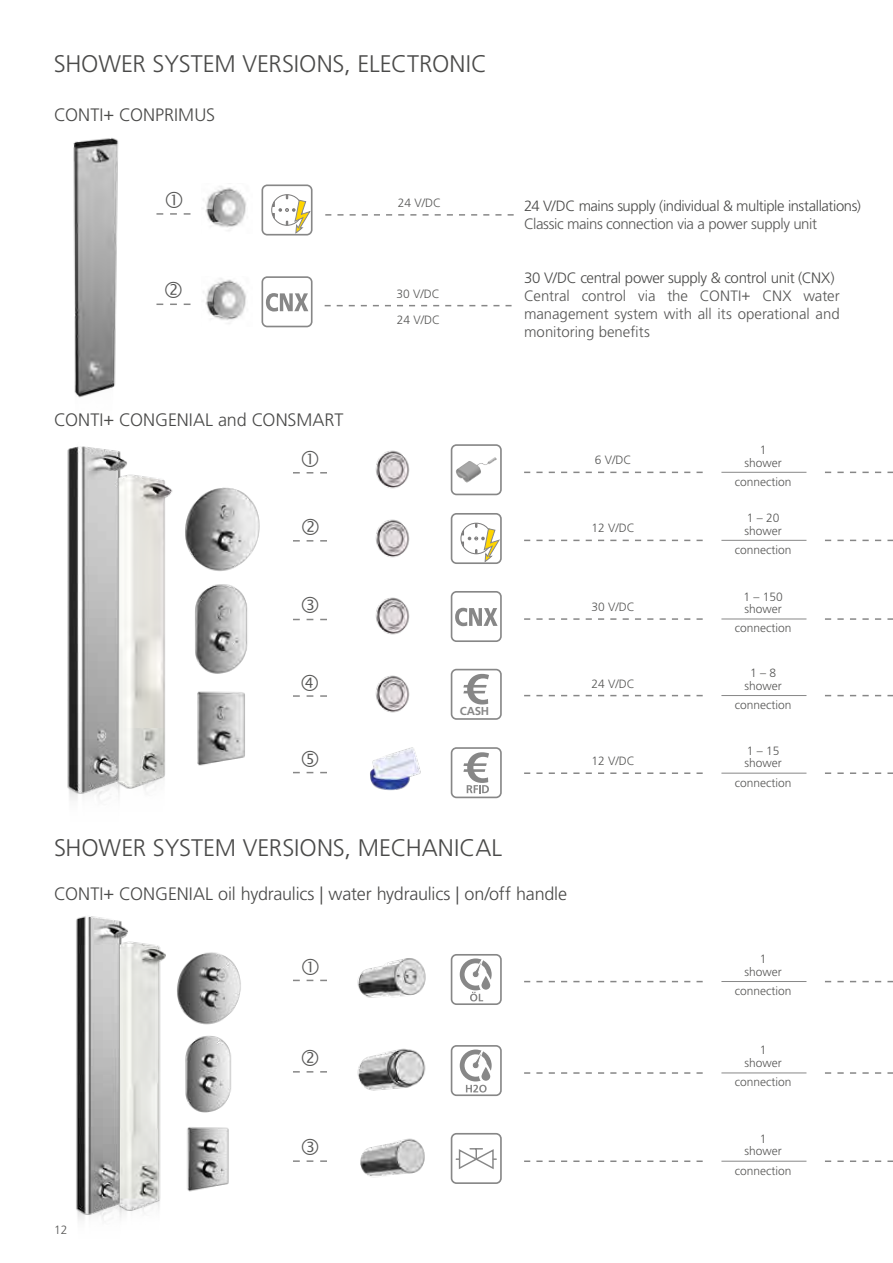
<style>
.page{position:relative;width:893px;height:1263px;background:#fff}
.page>*{position:absolute;margin:0;border:0;box-sizing:border-box;transform-origin:0 0}
.t1{font:300 24px "Frutiger LT Pro";color:#4a4a49}
.t2{font:300 18px "Frutiger LT Pro";letter-spacing:-.01em;color:#4a4a49}
.t3{font:300 15px/18px "Frutiger LT Pro";letter-spacing:-.01em;color:#575756;text-align:justify}
.t4{font:300 15px "Frutiger LT Pro";letter-spacing:-.025em;color:#4a4a49}
.t5{font:300 14.85px "Frutiger LT Pro";letter-spacing:-.03em;color:#4a4a49}
.t6{font:300 12px/12.8px "Frutiger LT Pro";color:#575756;text-align:center}
.t7{font:700 11.55px "Frutiger LT Pro";color:#878787}
</style>
<div class="page">
<img style="left:73px;top:138px;width:46px;height:260px">
<img style="left:67px;top:446px;width:53px;height:354px">
<img style="left:84px;top:452px;width:87px;height:344px">
<svg style="left:156px;top:304px;width:34px;height:1px"></svg>
<img style="left:76px;top:916px;width:46px;height:305px">
<img style="left:90px;top:922px;width:74px;height:294px">
<img style="left:164px;top:952px;width:77px;height:73px">
<img style="left:185px;top:1035px;width:46px;height:78px">
<img style="left:187px;top:1127px;width:42px;height:65px">
<svg style="left:451px;top:954px;width:51px;height:51px"></svg>
<svg style="left:481px;top:976px;width:9px;height:14px"></svg>
<svg style="left:451px;top:1045px;width:51px;height:51px"></svg>
<svg style="left:481px;top:1067px;width:9px;height:14px"></svg>
<svg style="left:451px;top:1133px;width:51px;height:51px"></svg>
<img style="left:357px;top:958px;width:69px;height:40px">
<img style="left:357px;top:1048px;width:69px;height:43px">
<svg style="left:325px;top:305px;width:187px;height:1px"></svg>
<svg style="left:325px;top:214px;width:189px;height:2px"></svg>
<svg style="left:261px;top:184px;width:52px;height:51px"></svg>
<svg style="left:261px;top:276px;width:52px;height:51px"></svg>
<img style="left:203px;top:186px;width:44px;height:45px">
<img style="left:203px;top:278px;width:44px;height:46px">
<img style="left:171px;top:487px;width:89px;height:84px">
<img style="left:195px;top:584px;width:53px;height:90px">
<svg style="left:524px;top:981px;width:179px;height:1px"></svg>
<svg style="left:524px;top:1072px;width:179px;height:2px"></svg>
<svg style="left:524px;top:1160px;width:179px;height:2px"></svg>
<svg style="left:293px;top:1160px;width:34px;height:2px"></svg>
<img style="left:360px;top:1138px;width:65px;height:40px">
<img style="left:197px;top:691px;width:48px;height:75px">
<svg style="left:825px;top:981px;width:68px;height:1px"></svg>
<svg style="left:825px;top:1072px;width:68px;height:2px"></svg>
<svg style="left:825px;top:1160px;width:68px;height:2px"></svg>
<hr style="left:721px;top:981px;width:85px;height:1px;background:#878787">
<hr style="left:721px;top:1072px;width:85px;height:1px;background:#878787">
<hr style="left:721px;top:1161px;width:85px;height:1px;background:#878787">
<img style="left:375px;top:450px;width:35px;height:39px">
<svg style="left:451px;top:747px;width:51px;height:51px"></svg>
<svg style="left:451px;top:669px;width:51px;height:51px"></svg>
<img style="left:375px;top:519px;width:35px;height:39px">
<img style="left:375px;top:597px;width:35px;height:38px">
<img style="left:375px;top:675px;width:35px;height:38px">
<img style="left:370px;top:747px;width:51px;height:44px">
<svg style="left:825px;top:472px;width:68px;height:1px"></svg>
<svg style="left:825px;top:540px;width:68px;height:1px"></svg>
<svg style="left:825px;top:618px;width:68px;height:2px"></svg>
<svg style="left:825px;top:695px;width:68px;height:1px"></svg>
<svg style="left:825px;top:772px;width:68px;height:2px"></svg>
<svg style="left:293px;top:619px;width:34px;height:1px"></svg>
<svg style="left:451px;top:513px;width:51px;height:51px"></svg>
<svg style="left:451px;top:444px;width:51px;height:51px"></svg>
<img style="left:456px;top:457px;width:41px;height:25px">
<svg style="left:451px;top:591px;width:51px;height:51px"></svg>
<svg style="left:524px;top:472px;width:179px;height:1px"></svg>
<svg style="left:524px;top:540px;width:179px;height:1px"></svg>
<svg style="left:524px;top:618px;width:179px;height:2px"></svg>
<svg style="left:524px;top:695px;width:179px;height:1px"></svg>
<svg style="left:524px;top:772px;width:179px;height:2px"></svg>
<hr style="left:721px;top:472px;width:85px;height:1px;background:#878787">
<hr style="left:721px;top:540px;width:85px;height:1px;background:#878787">
<hr style="left:721px;top:619px;width:85px;height:1px;background:#878787">
<hr style="left:721px;top:695px;width:85px;height:1px;background:#878787">
<hr style="left:721px;top:773px;width:85px;height:1px;background:#878787">
<svg style="left:156px;top:213px;width:34px;height:2px"></svg>
<svg style="left:293px;top:979px;width:34px;height:2px"></svg>
<svg style="left:293px;top:1071px;width:34px;height:1px"></svg>
<svg style="left:293px;top:695px;width:34px;height:2px"></svg>
<svg style="left:293px;top:771px;width:34px;height:2px"></svg>
<svg style="left:293px;top:540px;width:34px;height:2px"></svg>
<svg style="left:293px;top:472px;width:34px;height:1px"></svg>
<h1 class="t1" style="left:54px;top:50px;width:435px">SHOWER SYSTEM VERSIONS, ELECTRONIC</h1>
<h2 class="t2" style="left:54px;top:104px;width:162px">CONTI+ CONPRIMUS</h2>
<p class="t6" style="left:398px;top:196px;width:45px">24 V/DC</p>
<p class="t6" style="left:396px;top:288px;width:45px">30 V/DC</p>
<p class="t6" style="left:397px;top:313px;width:45px">24 V/DC</p>
<p class="t5" style="left:524px;top:197px;width:338px">24 V/DC mains supply (individual &amp; multiple installations)</p>
<p class="t3" style="left:524px;top:214px;width:294px">Classic mains connection via a power supply unit</p>
<p class="t4" style="left:524px;top:269px;width:312px">30 V/DC central power supply &amp; control unit (CNX)</p>
<p class="t3" style="left:524px;top:287px;width:317px">Central control via the CONTI+ CNX water management system with all its operational and monitoring benefits</p>
<h2 class="t2" style="left:54px;top:409px;width:291px">CONTI+ CONGENIAL and CONSMART</h2>
<p class="t7" style="left:460px;top:704px;width:31px">CASH</p>
<h1 class="t1" style="left:54px;top:834px;width:450px">SHOWER SYSTEM VERSIONS, MECHANICAL</h1>
<p class="t6" style="left:595px;top:454px;width:38px">6 V/DC</p>
<p class="t6" style="left:592px;top:522px;width:45px">12 V/DC</p>
<p class="t6" style="left:592px;top:600px;width:45px">30 V/DC</p>
<p class="t6" style="left:592px;top:677px;width:45px">24 V/DC</p>
<p class="t6" style="left:592px;top:755px;width:45px">12 V/DC</p>
<p class="t6" style="left:745px;top:443px;width:39px">1 shower</p>
<p class="t6" style="left:735px;top:475px;width:58px">connection</p>
<p class="t6" style="left:745px;top:511px;width:39px;text-align:left">1 – 20 shower</p>
<p class="t6" style="left:735px;top:543px;width:58px">connection</p>
<p class="t6" style="left:744px;top:590px;width:41px;text-align:left">1 – 150 shower</p>
<p class="t6" style="left:735px;top:622px;width:58px">connection</p>
<p class="t6" style="left:745px;top:667px;width:39px">1 – 8 shower</p>
<p class="t6" style="left:735px;top:698px;width:58px">connection</p>
<p class="t6" style="left:745px;top:744px;width:39px;text-align:left">1 – 15 shower</p>
<p class="t6" style="left:735px;top:776px;width:58px">connection</p>
<h2 class="t2" style="left:54px;top:883px;width:514px">CONTI+ CONGENIAL oil hydraulics | water hydraulics | on/off handle</h2>
<p class="t6" style="left:54px;top:1223px;width:15px">12</p>
<p class="t6" style="left:745px;top:952px;width:39px">1 shower</p>
<p class="t6" style="left:735px;top:984px;width:58px">connection</p>
<p class="t6" style="left:745px;top:1044px;width:39px">1 shower</p>
<p class="t6" style="left:735px;top:1076px;width:58px">connection</p>
<p class="t6" style="left:745px;top:1132px;width:39px">1 shower</p>
<p class="t6" style="left:735px;top:1164px;width:58px">connection</p>
</div>
